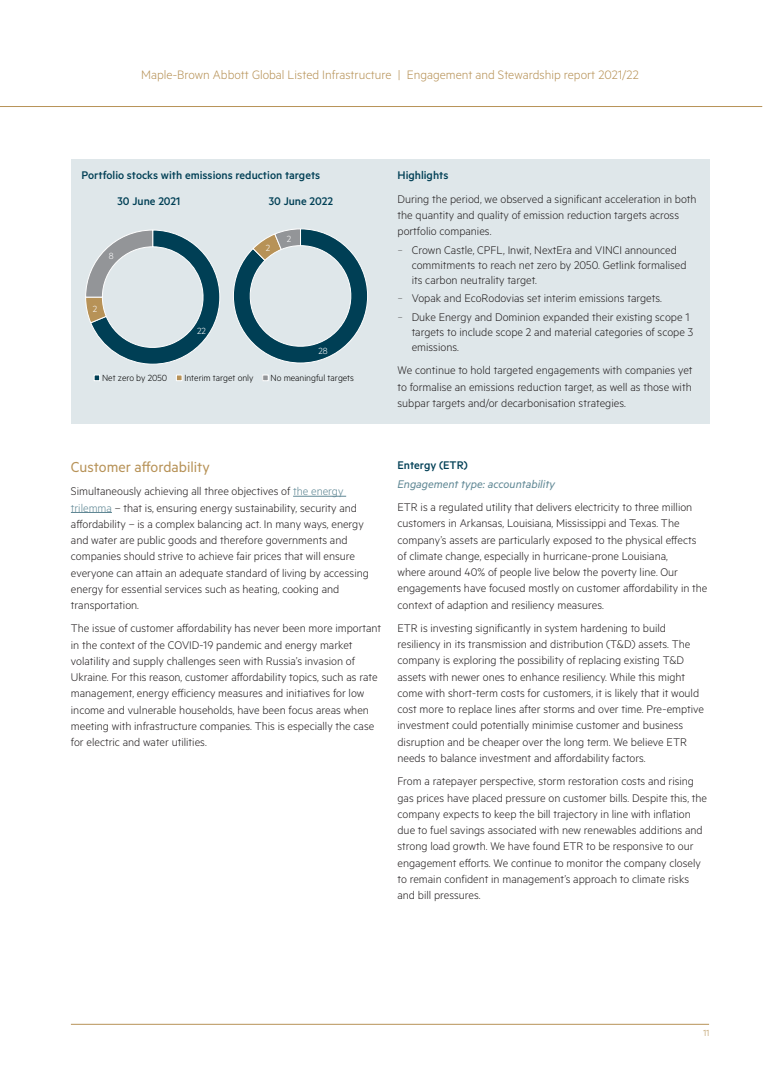
<style>
.page{position:relative;width:780px;height:1088px;background:#fff}
.page>*{position:absolute;margin:0;border:0;box-sizing:border-box;transform-origin:0 0}
.Subheading_2{font:16.25px "Metric";color:#b79257}
.t1{font:300 13.75px "Metric";color:#b79257}
.Normal_text{font:300 12.5px/16.2px "Metric";color:#231f20}
.Subheading_3{font:500 12.5px "Metric";color:#003f55}
.Subheading_4{font:italic 12.5px "Metric";color:#5f8794}
.t2{font:300 10px "Metric";color:#000}
.t3{font:300 10px "Metric";color:#fff}
.t4{font:300 10px "Metric";color:#b79257}
.s1{font-weight:100;font-size:11.25px}
.s2{color:#5f8794}
</style>
<div class="page">
<hr style="left:71px;top:1024px;width:638px;height:1px;background:#b79257">
<hr style="left:0;top:106px;width:762px;height:1px;background:#b79257">
<div style="left:71px;top:159px;width:638px;height:265px;background:#dfe7ea"></div>
<svg style="left:85px;top:230px;width:135px;height:134px"></svg>
<svg style="left:94px;top:375px;width:6px;height:6px"></svg>
<svg style="left:176px;top:375px;width:6px;height:6px"></svg>
<svg style="left:262px;top:375px;width:6px;height:6px"></svg>
<svg style="left:233px;top:229px;width:135px;height:134px"></svg>
<hr style="left:293px;top:496px;width:53px;height:1px;background:#5f8794">
<hr style="left:71px;top:512px;width:41px;height:1px;background:#5f8794">
<p class="t1" style="left:141px;top:67px;width:499px">Maple-Brown Abbott Global Listed Infrastructure | Engagement and Stewardship report 2021/22</p>
<p class="Subheading_3" style="left:81px;top:168px;width:240px">Portfolio stocks with emissions reduction targets</p>
<p class="Subheading_3" style="left:117px;top:194px;width:64px">30 June 2021</p>
<p class="Subheading_3" style="left:269px;top:194px;width:66px">30 June 2022</p>
<p class="t3" style="left:109px;top:250px;width:6px">8</p>
<p class="t3" style="left:93px;top:303px;width:6px">2</p>
<p class="t3" style="left:197px;top:325px;width:10px">22</p>
<p class="t3" style="left:266px;top:242px;width:6px">2</p>
<p class="t3" style="left:287px;top:233px;width:6px">2</p>
<p class="t3" style="left:318px;top:345px;width:11px">28</p>
<p class="t2" style="left:102px;top:372px;width:67px">Net zero by 2050</p>
<p class="t2" style="left:184px;top:372px;width:71px">Interim target only</p>
<p class="t2" style="left:270px;top:372px;width:85px">No meaningful targets</p>
<p class="Subheading_3" style="left:397px;top:168px;width:52px">Highlights</p>
<p class="Normal_text" style="left:397px;top:190px;width:301px">During the period, we observed a significant acceleration in both the quantity and quality of emission reduction targets across portfolio companies.</p>
<p class="Normal_text" style="left:411px;top:242px;width:276px;line-height:15px;text-indent:-14px"><span class="s1">−</span> Crown Castle, CPFL, Inwit, NextEra and VINCI announced commitments to reach net zero by 2050. Getlink formalised its carbon neutrality target.</p>
<p class="Normal_text" style="left:397px;top:290px;width:265px"><span class="s1">−</span> Vopak and EcoRodovias set interim emissions targets.</p>
<p class="Normal_text" style="left:411px;top:309px;width:283px;line-height:15px;text-indent:-14px"><span class="s1">−</span> Duke Energy and Dominion expanded their existing scope 1 targets to include scope 2 and material categories of scope 3 emissions.</p>
<p class="Normal_text" style="left:397px;top:362px;width:296px;text-align:justify">We continue to hold targeted engagements with companies yet to formalise an emissions reduction target, as well as those with subpar targets and/or decarbonisation strategies.</p>
<p class="Subheading_2" style="left:71px;top:457px;width:140px">Customer affordability</p>
<p class="Normal_text" style="left:71px;top:483px;width:299px">Simultaneously achieving all three objectives of <span class="s2">the energy trilemma</span> – that is, ensuring energy sustainability, security and affordability – is a complex balancing act. In many ways, energy and water are public goods and therefore governments and companies should strive to achieve fair prices that will ensure everyone can attain an adequate standard of living by accessing energy for essential services such as heating, cooking and transportation.</p>
<p class="Normal_text" style="left:71px;top:620px;width:312px">The issue of customer affordability has never been more important in the context of the COVID-19 pandemic and energy market volatility and supply challenges seen with Russia’s invasion of Ukraine. For this reason, customer affordability topics, such as rate management, energy efficiency measures and initiatives for low income and vulnerable households, have been focus areas when meeting with infrastructure companies. This is especially the case for electric and water utilities.</p>
<p class="Subheading_3" style="left:397px;top:458px;width:72px">Entergy (ETR)</p>
<p class="Subheading_4" style="left:397px;top:476px;width:159px">Engagement type: accountability</p>
<p class="Normal_text" style="left:397px;top:498px;width:311px">ETR is a regulated utility that delivers electricity to three million customers in Arkansas, Louisiana, Mississippi and Texas. The company’s assets are particularly exposed to the physical effects of climate change, especially in hurricane-prone Louisiana,<br>where around 40% of people live below the poverty line. Our engagements have focused mostly on customer affordability in the context of adaption and resiliency measures.</p>
<p class="Normal_text" style="left:397px;top:619px;width:308px">ETR is investing significantly in system hardening to build resiliency in its transmission and distribution (T&amp;D) assets. The company is exploring the possibility of replacing existing T&amp;D assets with newer ones to enhance resiliency. While this might come with short-term costs for customers, it is likely that it would cost more to replace lines after storms and over time. Pre-emptive investment could potentially minimise customer and business disruption and be cheaper over the long term. We believe ETR needs to balance investment and affordability factors.</p>
<p class="Normal_text" style="left:397px;top:773px;width:311px">From a ratepayer perspective, storm restoration costs and rising gas prices have placed pressure on customer bills. Despite this, the company expects to keep the bill trajectory in line with inflation due to fuel savings associated with new renewables additions and strong load growth. We have found ETR to be responsive to our engagement efforts. We continue to monitor the company closely to remain confident in management’s approach to climate risks and bill pressures.</p>
<p class="t4" style="left:703px;top:1027px;width:8px">11</p>
</div>
